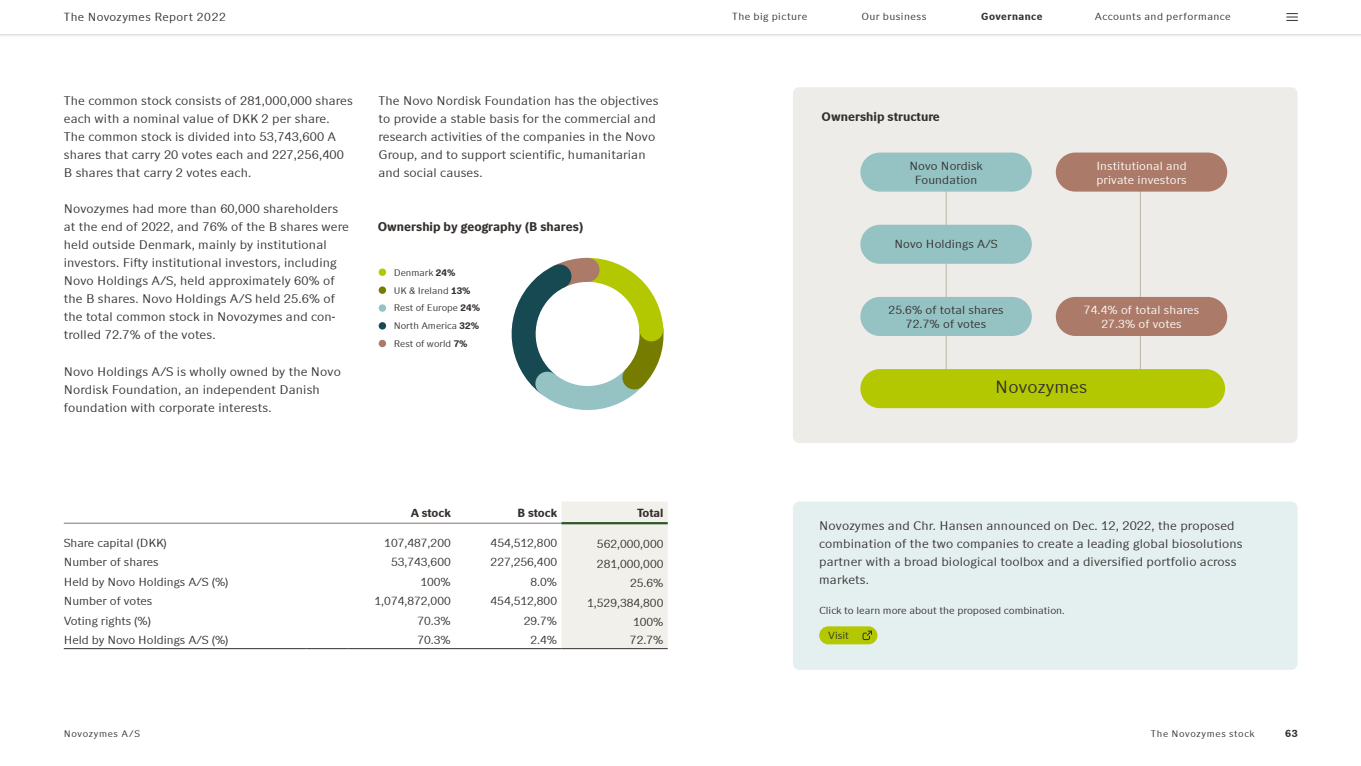
<style>
.page{position:relative;width:1361px;height:766px;background:#fff}
.page>*{position:absolute;margin:0;border:0;box-sizing:border-box;transform-origin:0 0}
.t1{font:18px "Novozymes";letter-spacing:.01em;color:#332f2d}
.t2{font:12.75px/18px "Novozymes";letter-spacing:.01em;color:#332f2d}
.t3{font:12.75px "Novozymes Bd New Name";color:#332f2d}
.t4{font:700 12.75px "Novozymes";color:#332f2d}
.t5{font:12px/14.4px "Novozymes";color:#332f2d;text-align:center}
.t6{font:12px/14.4px "Novozymes";letter-spacing:.01em;color:#fff}
.t7{font:12px "Novozymes";letter-spacing:.035em;color:#332f2d}
.t8{font:700 12px "Novozymes";color:#332f2d}
.t9{font:10.5px "Novozymes";color:#332f2d}
.t10{font:10.5px "Novozymes";letter-spacing:.04em;color:#332f2d}
.t11{font:700 10.5px "Novozymes";letter-spacing:.04em;color:#332f2d}
.t12{font:9.75px/17.7px "Novozymes";color:#332f2d}
.t13{font:9.75px "Novozymes";letter-spacing:.065em;color:#332f2d}
.s1{font-weight:700}
</style>
<div class="page">
<div style="left:793px;top:87px;width:504px;height:356px;background:#eeece9;border-radius:6px"></div>
<div style="left:793px;top:501px;width:504px;height:168px;background:#e4f0f0;border-radius:6px"></div>
<div style="left:819px;top:626px;width:58px;height:18px;background:#b3c800;border-radius:9px"></div>
<svg style="left:862px;top:630px;width:10px;height:10px"></svg>
<div style="left:561px;top:502px;width:107px;height:146px;background:#f2f0ea"></div>
<hr style="left:64px;top:522px;width:242px;height:1px;background:#7b7773">
<hr style="left:306px;top:522px;width:43px;height:1px;background:#7b7773">
<hr style="left:349px;top:522px;width:106px;height:1px;background:#7b7773">
<hr style="left:455px;top:522px;width:106px;height:1px;background:#7b7773">
<hr style="left:64px;top:648px;width:242px;height:1px;background:#332f2d">
<hr style="left:349px;top:648px;width:106px;height:1px;background:#332f2d">
<hr style="left:455px;top:648px;width:106px;height:1px;background:#332f2d">
<hr style="left:561px;top:522px;width:107px;height:2px;background:#2c5728">
<hr style="left:306px;top:648px;width:43px;height:1px;background:#332f2d">
<hr style="left:561px;top:648px;width:107px;height:1px;background:#332f2d">
<hr style="left:946px;top:180px;width:1px;height:202px;background:#bcb5a6">
<hr style="left:1140px;top:180px;width:1px;height:202px;background:#bcb5a6">
<div style="left:860px;top:152px;width:172px;height:39px;background:#95c2c3;border-radius:20px"></div>
<div style="left:1056px;top:152px;width:171px;height:39px;background:#ab7a68;border-radius:20px"></div>
<div style="left:860px;top:225px;width:172px;height:39px;background:#95c2c3;border-radius:20px"></div>
<div style="left:860px;top:297px;width:172px;height:39px;background:#95c2c3;border-radius:20px"></div>
<div style="left:1056px;top:297px;width:171px;height:39px;background:#ab7a68;border-radius:20px"></div>
<div style="left:860px;top:369px;width:365px;height:39px;background:#b3c800;border-radius:20px"></div>
<div style="left:379px;top:268px;width:7px;height:8px;background:#b3c800;border-radius:50%"></div>
<div style="left:379px;top:286px;width:7px;height:8px;background:#767c00;border-radius:50%"></div>
<div style="left:379px;top:304px;width:7px;height:8px;background:#95c2c3;border-radius:50%"></div>
<div style="left:379px;top:322px;width:7px;height:7px;background:#174951;border-radius:50%"></div>
<div style="left:379px;top:340px;width:7px;height:7px;background:#ab7a68;border-radius:50%"></div>
<svg style="left:513px;top:257px;width:151px;height:153px"></svg>
<div style="left:0;top:0;width:1361px;height:37px;background:#e7e7e6"></div>
<div style="left:0;top:0;width:1361px;height:34px;background:#fff"></div>
<svg style="left:1286px;top:13px;width:11px;height:8px"></svg>
<p class="t7" style="left:64px;top:10px;width:164px">The Novozymes Report 2022</p>
<p class="t10" style="left:732px;top:11px;width:77px">The big picture</p>
<p class="t10" style="left:861px;top:11px;width:67px">Our business</p>
<p class="t11" style="left:981px;top:11px;width:63px">Governance</p>
<p class="t10" style="left:1095px;top:11px;width:137px">Accounts and performance</p>
<p class="t2" style="left:64px;top:92px;width:291px">The common stock consists of 281,000,000 shares each with a nominal value of DKK 2 per share.<br>The common stock is divided into 53,743,600 A shares that carry 20 votes each and 227,256,400<br>B shares that carry 2 votes each.</p>
<p class="t2" style="left:64px;top:200px;width:287px">Novozymes had more than 60,000 shareholders at the end of 2022, and 76% of the B shares were held outside Denmark, mainly by institutional investors. Fifty institutional investors, including Novo Holdings A/S, held approximately 60% of the B shares. Novo Holdings A/S held 25.6% of the total common stock in Novozymes and con&shy;trolled 72.7% of the votes.</p>
<p class="t2" style="left:64px;top:362px;width:279px">Novo Holdings A/S is wholly owned by the Novo<br>Nordisk Foundation, an independent Danish foundation with corporate interests.</p>
<p class="t2" style="left:378px;top:92px;width:281px">The Novo Nordisk Foundation has the objectives to provide a stable basis for the commercial and research activities of the companies in the Novo Group, and to support scientific, humanitarian and social causes.</p>
<p class="t3" style="left:378px;top:219px;width:207px">Ownership by geography (B shares)</p>
<p class="t12" style="left:394px;top:263px;width:88px">Denmark <span class="s1">24%<br></span>UK &amp; Ireland <span class="s1">13%<br></span>Rest of Europe <span class="s1">24%<br></span>North America <span class="s1">32%<br></span>Rest of world <span class="s1">7%</span></p>
<p class="t8" style="left:411px;top:505px;width:42px">A stock</p>
<p class="t8" style="left:517px;top:505px;width:41px">B stock</p>
<p class="t8" style="left:637px;top:505px;width:28px">Total</p>
<p class="t5" style="left:64px;top:535px;width:105px">Share capital (DKK)</p>
<p class="t5" style="left:384px;top:535px;width:68px">107,487,200</p>
<p class="t5" style="left:491px;top:535px;width:68px">454,512,800</p>
<p class="t5" style="left:597px;top:536px;width:68px">562,000,000</p>
<p class="t5" style="left:64px;top:554px;width:96px">Number of shares</p>
<p class="t5" style="left:391px;top:554px;width:61px">53,743,600</p>
<p class="t5" style="left:491px;top:554px;width:68px">227,256,400</p>
<p class="t5" style="left:597px;top:556px;width:68px">281,000,000</p>
<p class="t5" style="left:64px;top:574px;width:166px">Held by Novo Holdings A/S (%)</p>
<p class="t5" style="left:420px;top:574px;width:32px">100%</p>
<p class="t5" style="left:530px;top:574px;width:28px">8.0%</p>
<p class="t5" style="left:630px;top:575px;width:35px">25.6%</p>
<p class="t5" style="left:64px;top:593px;width:90px">Number of votes</p>
<p class="t5" style="left:374px;top:593px;width:78px">1,074,872,000</p>
<p class="t5" style="left:490px;top:593px;width:68px">454,512,800</p>
<p class="t5" style="left:587px;top:595px;width:78px">1,529,384,800</p>
<p class="t5" style="left:64px;top:613px;width:89px">Voting rights (%)</p>
<p class="t5" style="left:417px;top:613px;width:35px">70.3%</p>
<p class="t5" style="left:524px;top:613px;width:35px">29.7%</p>
<p class="t5" style="left:633px;top:614px;width:32px">100%</p>
<p class="t5" style="left:64px;top:632px;width:166px">Held by Novo Holdings A/S (%)</p>
<p class="t5" style="left:417px;top:632px;width:35px">70.3%</p>
<p class="t5" style="left:530px;top:632px;width:28px">2.4%</p>
<p class="t5" style="left:630px;top:632px;width:35px">72.7%</p>
<p class="t4" style="left:821px;top:110px;width:120px">Ownership structure</p>
<p class="t5" style="left:909px;top:158px;width:75px">Novo Nordisk<br>Foundation</p>
<p class="t6" style="left:1096px;top:158px;width:92px">Institutional and private investors</p>
<p class="t5" style="left:894px;top:236px;width:105px">Novo Holdings A/S</p>
<p class="t5" style="left:888px;top:302px;width:117px">25.6% of total shares<br>72.7% of votes</p>
<p class="t6" style="left:1084px;top:302px;width:117px;text-align:center">74.4% of total shares<br>27.3% of votes</p>
<h1 class="t1" style="left:995px;top:376px;width:94px">Novozymes</h1>
<p class="t2" style="left:819px;top:516px;width:425px">Novozymes and Chr. Hansen announced on Dec. 12, 2022, the proposed combination of the two companies to create a leading global biosolutions partner with a broad biological toolbox and a diversified portfolio across markets.</p>
<p class="t9" style="left:819px;top:604px;width:247px">Click to learn more about the proposed combination.</p>
<p class="t9" style="left:828px;top:628px;width:22px">Visit</p>
<p class="t13" style="left:64px;top:728px;width:78px">Novozymes A/S</p>
<p class="t13" style="left:1151px;top:728px;width:105px">The Novozymes stock</p>
<p class="t11" style="left:1285px;top:727px;width:14px">63</p>
</div>
